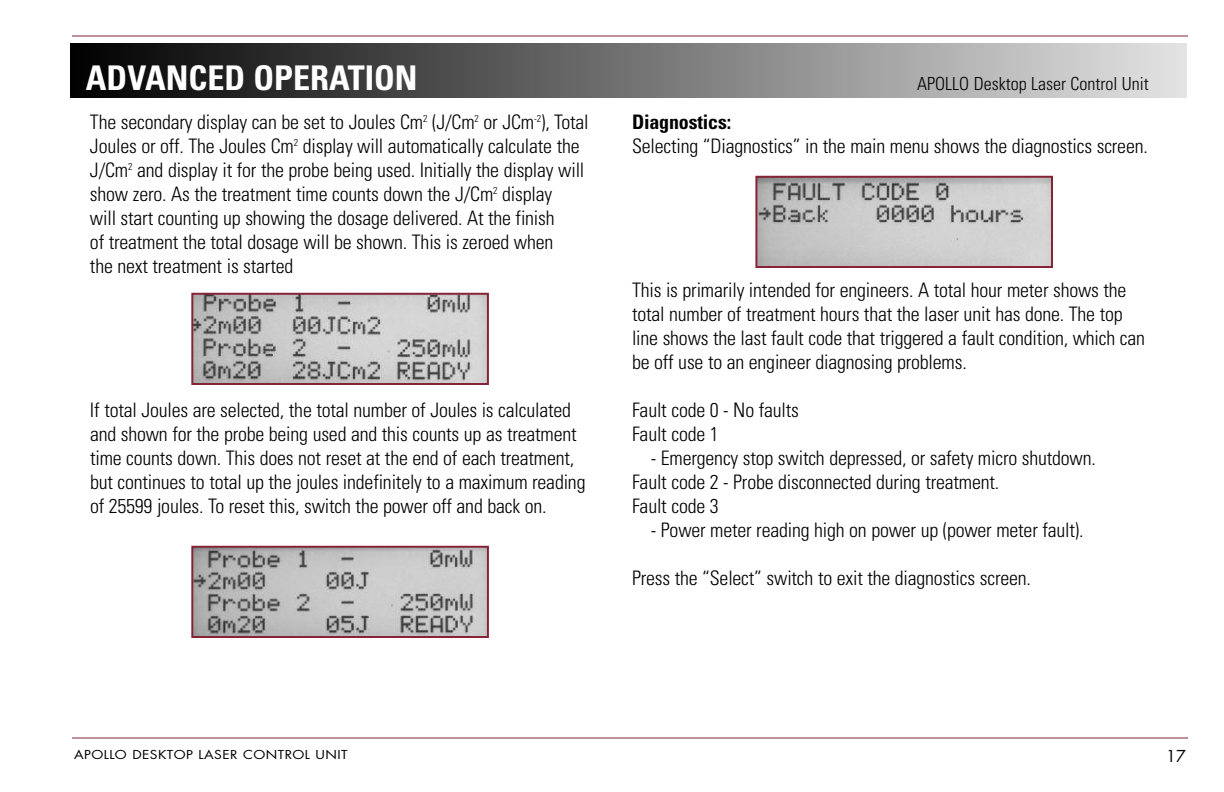
<style>
.page{position:relative;width:1224px;height:792px;background:#fff}
.page>*{position:absolute;margin:0;border:0;box-sizing:border-box;transform-origin:0 0}
.t1{font:700 condensed 34px "Univers";color:#fff}
.t2{font:300 condensed 20px/24px "Univers";letter-spacing:-.01em;color:#000}
.t3{font:700 condensed 20px "Univers";letter-spacing:-.01em;color:#000}
.t4{font:300 condensed 18px "Univers";color:#000}
.t5{font:16px "Futura";color:#000}
.t6{font:12px "Futura";letter-spacing:.03em;color:#000;scale:1.15 1}
</style>
<div class="page">
<hr style="left:72px;top:36px;width:1116px;height:1px;background:#862336">
<hr style="left:72px;top:738px;width:1116px;height:1px;background:#862336">
<div style="left:71px;top:44px;width:1116px;height:54px;background:linear-gradient(to right,#000,#e3e3e3)"></div>
<img style="left:194px;top:296px;width:292px;height:86px">
<div style="left:191px;top:293px;width:298px;height:92px;border:2px solid #862336"></div>
<img style="left:194px;top:549px;width:292px;height:86px">
<div style="left:191px;top:546px;width:298px;height:92px;border:2px solid #862336"></div>
<img style="left:758px;top:179px;width:292px;height:86px">
<div style="left:755px;top:176px;width:298px;height:92px;border:2px solid #862336"></div>
<h1 class="t1" style="left:86px;top:57px;width:333px">ADVANCED OPERATION</h1>
<p class="t2" style="left:90px;top:110px;width:500px">The secondary display can be set to Joules Cm<sup>2</sup> (J/Cm<sup>2</sup> or JCm<sup>-2</sup>), Total Joules or off. The Joules Cm<sup>2</sup> display will automatically calculate the J/Cm<sup>2</sup> and display it for the probe being used. Initially the display will show zero. As the treatment time counts down the J/Cm<sup>2</sup> display<br>will start counting up showing the dosage delivered. At the finish<br>of treatment the total dosage will be shown. This is zeroed when<br>the next treatment is started</p>
<p class="t2" style="left:90px;top:398px;width:497px">If total Joules are selected, the total number of Joules is calculated and shown for the probe being used and this counts up as treatment time counts down. This does not reset at the end of each treatment, but continues to total up the joules indefinitely to a maximum reading of 25599 joules. To reset this, switch the power off and back on.</p>
<p class="t4" style="left:917px;top:73px;width:233px">APOLLO Desktop Laser Control Unit</p>
<p class="t3" style="left:632px;top:109px;width:101px">Diagnostics:</p>
<p class="t2" style="left:632px;top:134px;width:517px">Selecting “Diagnostics” in the main menu shows the diagnostics screen.</p>
<p class="t2" style="left:632px;top:278px;width:515px">This is primarily intended for engineers. A total hour meter shows the total number of treatment hours that the laser unit has done. The top line shows the last fault code that triggered a fault condition, which can be off use to an engineer diagnosing problems.</p>
<p class="t2" style="left:632px;top:398px;width:168px">Fault code 0 - No faults<br>Fault code 1</p>
<p class="t2" style="left:632px;top:446px;width:465px;text-indent:19px">- Emergency stop switch depressed, or safety micro shutdown.<br>Fault code 2 - Probe disconnected during treatment.<br>Fault code 3</p>
<p class="t2" style="left:651px;top:518px;width:434px">- Power meter reading high on power up (power meter fault).</p>
<p class="t2" style="left:632px;top:566px;width:400px">Press the “Select” switch to exit the diagnostics screen.</p>
<p class="t6" style="left:74px;top:746px;width:239px">APOLLO DESKTOP LASER CONTROL UNIT</p>
<p class="t5" style="left:1166px;top:745px;width:21px">17</p>
</div>
